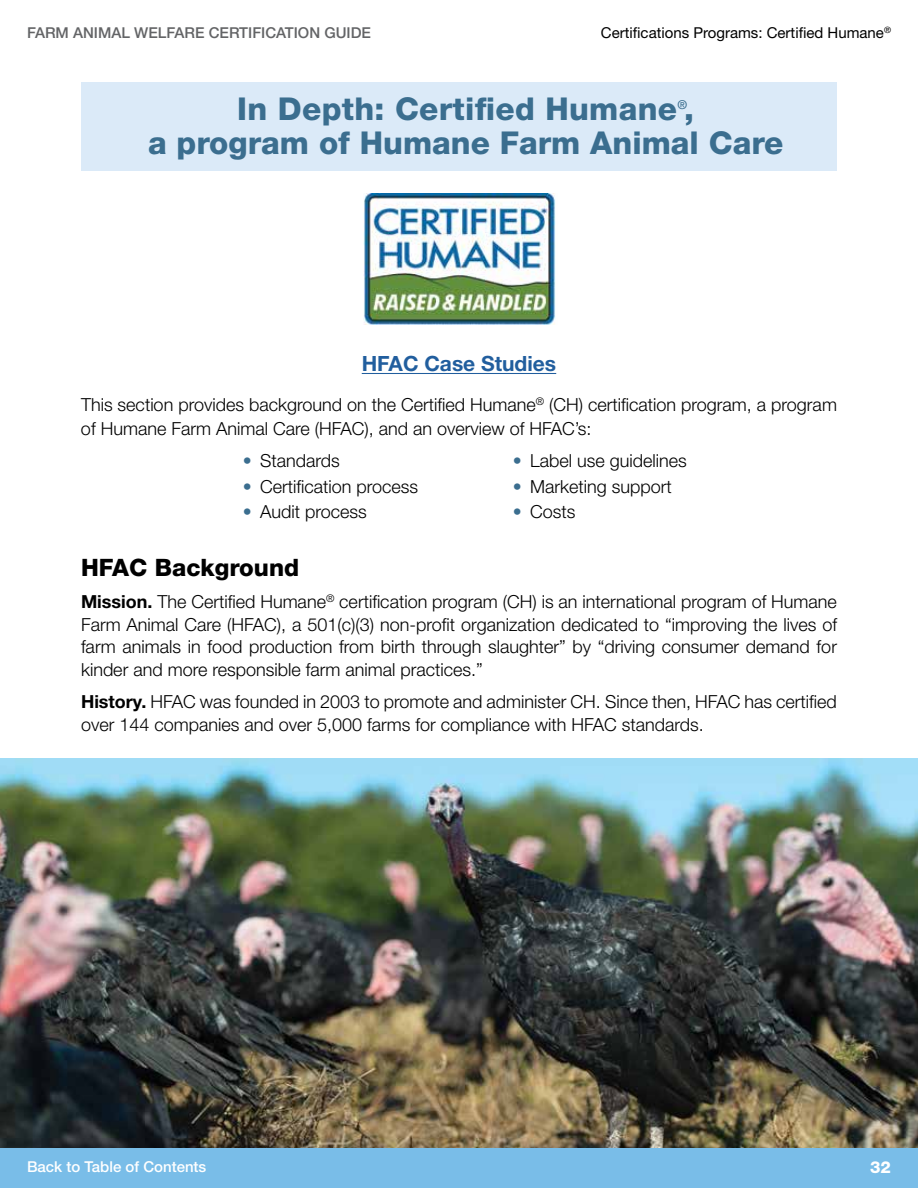
<style>
.page{position:relative;width:918px;height:1188px;background:#fff}
.page>*{position:absolute;margin:0;border:0;box-sizing:border-box;transform-origin:0 0}
.t1{font:800 31.5px "Helvetica Neue LT Std";color:#3b6e8f}
.t2{font:800 24px "Helvetica Neue LT Std";color:#000}
.t3{font:700 21px "Helvetica Neue LT Std";color:#215e9e}
.t4{font:300 18px/22.5px "Helvetica Neue LT Std";color:#000}
.t5{font:800 16.5px "Helvetica Neue LT Std";color:#fff}
.t6{font:15px "Helvetica Neue LT Std";color:#000}
.t7{font:500 15px "Helvetica Neue LT Std";color:#636466}
.t8{font:500 15px "Helvetica Neue LT Std";color:#fff}
.t9{font:500 12.3px "Helvetica Neue LT Std";color:#3b6e8f}
.s1{color:#3b6e8f}
.s2{font-weight:700}
</style>
<div class="page">
<div style="left:0;top:1147px;width:918px;height:41px;background:#79bde8"></div>
<div style="left:81px;top:82px;width:756px;height:89px;background:#dbeaf8"></div>
<hr style="left:362px;top:373px;width:194px;height:1px;background:#215e9e">
<img style="left:364px;top:193px;width:192px;height:132px">
<img style="left:0;top:759px;width:918px;height:388px">
<p class="t7" style="left:27px;top:23px;width:346px">FARM ANIMAL WELFARE CERTIFICATION GUIDE</p>
<p class="t6" style="left:601px;top:23px;width:292px">Certifications Programs: Certified Humane<sup>®</sup></p>
<h1 class="t1" style="left:237px;top:90px;width:458px">In Depth: Certified Humane ,</h1>
<p class="t9" style="left:678px;top:97px;width:11px">®</p>
<h1 class="t1" style="left:148px;top:124px;width:637px">a program of Humane Farm Animal Care</h1>
<p class="t3" style="left:362px;top:351px;width:196px">HFAC Case Studies</p>
<p class="t4" style="left:81px;top:392px;width:757px;line-height:24px">This section provides background on the Certified Humane<sup>®</sup> (CH) certification program, a program of Humane Farm Animal Care (HFAC), and an overview of HFAC’s:</p>
<p class="t4" style="left:243px;top:449px;width:98px"><span class="s1">•</span> Standards</p>
<p class="t4" style="left:513px;top:449px;width:175px"><span class="s1">•</span> Label use guidelines</p>
<p class="t4" style="left:243px;top:475px;width:177px"><span class="s1">•</span> Certification process</p>
<p class="t4" style="left:513px;top:475px;width:160px"><span class="s1">•</span> Marketing support</p>
<p class="t4" style="left:243px;top:500px;width:125px"><span class="s1">•</span> Audit process</p>
<p class="t4" style="left:513px;top:500px;width:64px"><span class="s1">•</span> Costs</p>
<h2 class="t2" style="left:81px;top:553px;width:220px">HFAC Background</h2>
<p class="t4" style="left:81px;top:590px;width:758px;text-align:justify"><span class="s2">Mission.</span> The Certified Humane<sup>®</sup> certification program (CH) is an international program of Humane Farm Animal Care (HFAC), a 501(c)(3) non-profit organization dedicated to “improving the lives of farm animals in food production from birth through slaughter” by “driving consumer demand for kinder and more responsible farm animal practices.”</p>
<p class="t4" style="left:81px;top:690px;width:757px"><span class="s2">History.</span> HFAC was founded in 2003 to promote and administer CH. Since then, HFAC has certified over 144 companies and over 5,000 farms for compliance with HFAC standards.</p>
<p class="t8" style="left:27px;top:1157px;width:181px">Back to Table of Contents</p>
<p class="t5" style="left:870px;top:1157px;width:22px">32</p>
</div>
